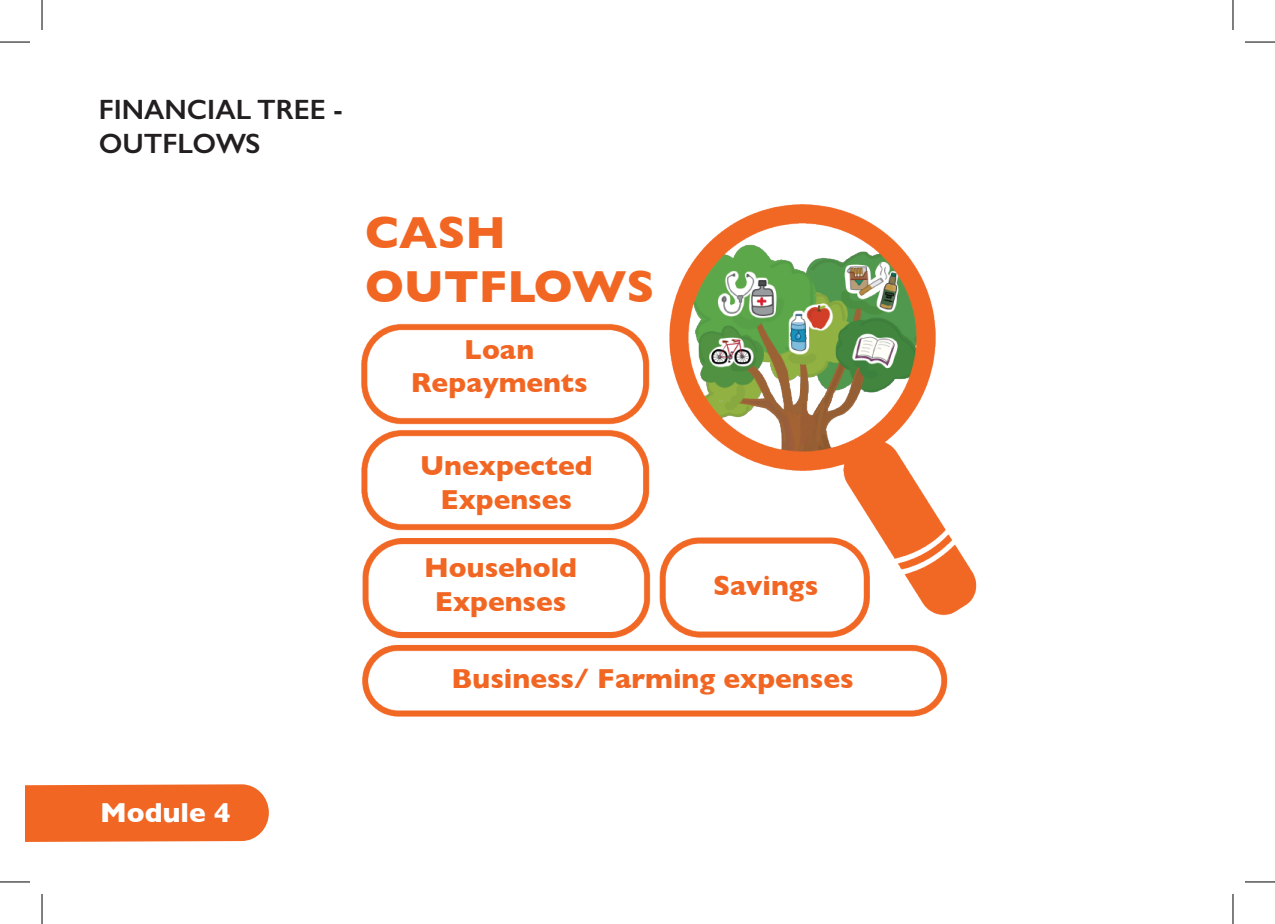
<style>
.page{position:relative;width:1275px;height:924px;background:#fff}
.page>*{position:absolute;margin:0;border:0;box-sizing:border-box;transform-origin:0 0}
.t1{font:700 45.8px/55px "Gill Sans";color:#f26623}
.t2{font:700 28px/33.6px "Gill Sans";color:#f26623;text-align:center}
.t3{font:600 28px/33.6px "Gill Sans";color:#231f20}
.t4{font:700 28px "Gill Sans";color:#fff}
</style>
<div class="page">
<div style="left:25px;top:784px;width:244px;height:57px;background:#f26623"></div>
<img style="left:361px;top:204px;width:616px;height:513px">
<hr style="left:0;top:42px;width:30px;height:1px;background:#000">
<hr style="left:1245px;top:42px;width:30px;height:1px;background:#000">
<hr style="left:0;top:881px;width:30px;height:1px;background:#000">
<hr style="left:1245px;top:881px;width:30px;height:1px;background:#000">
<hr style="left:42px;top:0;width:1px;height:30px;background:#000">
<hr style="left:42px;top:893px;width:1px;height:30px;background:#000">
<hr style="left:1232px;top:0;width:1px;height:30px;background:#000">
<hr style="left:1232px;top:893px;width:1px;height:30px;background:#000">
<p class="t3" style="left:99px;top:93px;width:245px">FINANCIAL TREE -<br>OUTFLOWS</p>
<p class="t1" style="left:365px;top:203px;width:291px">CASH<br>OUTFLOWS</p>
<p class="t2" style="left:464px;top:331px;width:71px">Loan</p>
<p class="t2" style="left:411px;top:365px;width:178px">Repayments</p>
<p class="t2" style="left:420px;top:448px;width:174px">Unexpected<br>Expenses</p>
<p class="t2" style="left:424px;top:550px;width:154px">Household<br>Expenses</p>
<p class="t2" style="left:713px;top:567px;width:107px">Savings</p>
<p class="t2" style="left:451px;top:660px;width:403px">Business/ Farming expenses</p>
<p class="t4" style="left:100px;top:789px;width:132px">Module 4</p>
</div>
